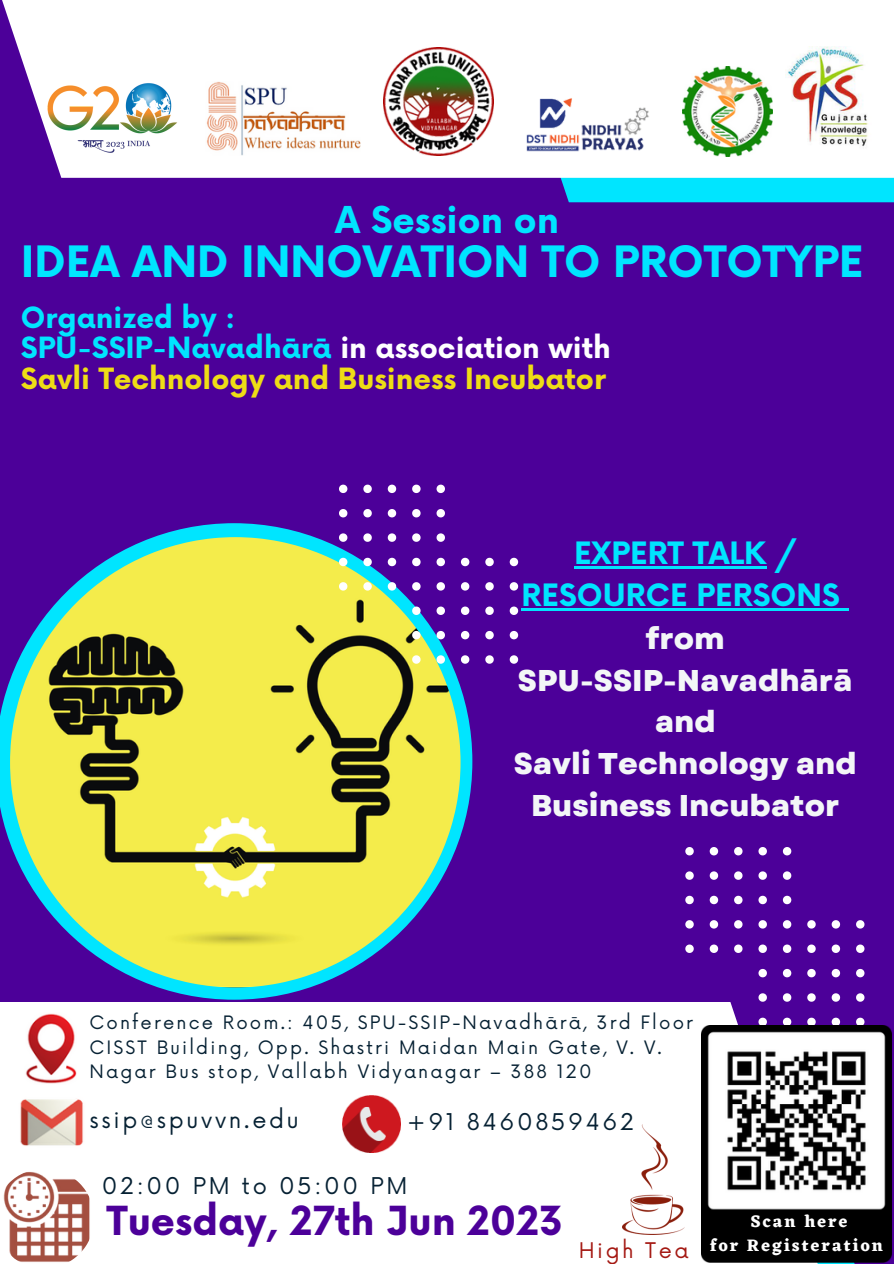
<style>
.page{position:relative;width:894px;height:1264px;background:#fff}
.page>*{position:absolute;margin:0;border:0;box-sizing:border-box;transform-origin:0 0}
.t1{font:700 42.15px "Now";color:#00e5ff}
.t2{font:700 39px "Now";color:#4c0099}
.t3{font:700 36.15px "Now";color:#00e5ff}
.t4{font:800 30px/41.7px "Garet";color:#f3f6f7;text-align:center}
.t5{font:700 30px "Now";color:#00e5ff}
.t6{font:700 28.5px "Now";color:#00e5ff}
.t7{font:700 28.5px "Now";color:#eedd16}
.t8{font:22.5px "Now";letter-spacing:.12em;color:#062133}
.t9{font:21px "Now";letter-spacing:.12em;color:#a41812}
.t10{font:18px/24.8px "Now";letter-spacing:.12em;color:#062133}
.t11{font:700 17.1px "Eczar";letter-spacing:.12em;color:#fff}
.s1{color:#fff}
</style>
<div class="page">
<div style="left:0;top:0;width:893px;height:1263px;background:#4c0099"></div>
<div style="left:560px;top:178px;width:333px;height:24px;background:#00e5ff"></div>
<div style="left:2px;top:0;width:891px;height:178px;background:#fff"></div>
<div style="left:0;top:1001px;width:828px;height:262px;background:#fff"></div>
<img style="left:0;top:1168px;width:94px;height:95px">
<svg style="left:685px;top:847px;width:8px;height:8px"></svg>
<svg style="left:709px;top:847px;width:9px;height:8px"></svg>
<svg style="left:734px;top:847px;width:8px;height:8px"></svg>
<svg style="left:758px;top:847px;width:8px;height:8px"></svg>
<svg style="left:782px;top:847px;width:9px;height:8px"></svg>
<svg style="left:685px;top:871px;width:8px;height:8px"></svg>
<svg style="left:709px;top:871px;width:9px;height:8px"></svg>
<svg style="left:734px;top:871px;width:8px;height:8px"></svg>
<svg style="left:758px;top:871px;width:8px;height:8px"></svg>
<svg style="left:782px;top:871px;width:9px;height:8px"></svg>
<svg style="left:685px;top:895px;width:8px;height:9px"></svg>
<svg style="left:709px;top:895px;width:9px;height:9px"></svg>
<svg style="left:734px;top:895px;width:8px;height:9px"></svg>
<svg style="left:758px;top:895px;width:8px;height:9px"></svg>
<svg style="left:782px;top:895px;width:9px;height:9px"></svg>
<svg style="left:685px;top:920px;width:8px;height:8px"></svg>
<svg style="left:709px;top:920px;width:9px;height:8px"></svg>
<svg style="left:734px;top:920px;width:8px;height:8px"></svg>
<svg style="left:758px;top:920px;width:8px;height:8px"></svg>
<svg style="left:782px;top:920px;width:9px;height:8px"></svg>
<svg style="left:807px;top:920px;width:8px;height:8px"></svg>
<svg style="left:831px;top:920px;width:8px;height:8px"></svg>
<svg style="left:856px;top:920px;width:8px;height:8px"></svg>
<svg style="left:685px;top:944px;width:8px;height:8px"></svg>
<svg style="left:709px;top:944px;width:9px;height:8px"></svg>
<svg style="left:734px;top:944px;width:8px;height:8px"></svg>
<svg style="left:758px;top:944px;width:8px;height:8px"></svg>
<svg style="left:782px;top:944px;width:9px;height:8px"></svg>
<svg style="left:807px;top:944px;width:8px;height:8px"></svg>
<svg style="left:831px;top:944px;width:8px;height:8px"></svg>
<svg style="left:856px;top:944px;width:8px;height:8px"></svg>
<svg style="left:758px;top:968px;width:8px;height:9px"></svg>
<svg style="left:782px;top:968px;width:9px;height:9px"></svg>
<svg style="left:807px;top:968px;width:8px;height:9px"></svg>
<svg style="left:831px;top:968px;width:8px;height:9px"></svg>
<svg style="left:856px;top:968px;width:8px;height:9px"></svg>
<svg style="left:758px;top:993px;width:8px;height:8px"></svg>
<svg style="left:782px;top:993px;width:9px;height:8px"></svg>
<svg style="left:807px;top:993px;width:8px;height:8px"></svg>
<svg style="left:831px;top:993px;width:8px;height:8px"></svg>
<svg style="left:856px;top:993px;width:8px;height:8px"></svg>
<svg style="left:758px;top:1017px;width:8px;height:8px"></svg>
<svg style="left:782px;top:1017px;width:9px;height:8px"></svg>
<svg style="left:807px;top:1017px;width:8px;height:8px"></svg>
<svg style="left:831px;top:1017px;width:8px;height:8px"></svg>
<svg style="left:856px;top:1017px;width:8px;height:8px"></svg>
<img style="left:383px;top:48px;width:110px;height:108px">
<img style="left:522px;top:76px;width:131px;height:79px">
<img style="left:682px;top:66px;width:90px;height:91px">
<img style="left:205px;top:82px;width:155px;height:73px">
<img style="left:25px;top:1012px;width:52px;height:72px">
<img style="left:14px;top:1095px;width:73px;height:54px">
<img style="left:342px;top:1095px;width:58px;height:57px">
<img style="left:622px;top:1123px;width:62px;height:111px">
<img style="left:701px;top:1025px;width:190px;height:237px">
<div style="left:707px;top:1218px;width:182px;height:38px;background:#000"></div>
<svg style="left:0;top:523px;width:472px;height:476px"></svg>
<img style="left:10px;top:537px;width:450px;height:450px">
<hr style="left:574px;top:566px;width:192px;height:3px;background:#00e5ff">
<hr style="left:521px;top:608px;width:318px;height:2px;background:#00e5ff">
<svg style="left:839px;top:608px;width:9px;height:2px"></svg>
<svg style="left:339px;top:484px;width:8px;height:9px"></svg>
<svg style="left:363px;top:484px;width:8px;height:9px"></svg>
<svg style="left:387px;top:484px;width:9px;height:9px"></svg>
<svg style="left:412px;top:484px;width:8px;height:9px"></svg>
<svg style="left:436px;top:484px;width:9px;height:9px"></svg>
<svg style="left:339px;top:509px;width:8px;height:8px"></svg>
<svg style="left:363px;top:509px;width:8px;height:8px"></svg>
<svg style="left:387px;top:509px;width:9px;height:8px"></svg>
<svg style="left:412px;top:509px;width:8px;height:8px"></svg>
<svg style="left:436px;top:509px;width:9px;height:8px"></svg>
<svg style="left:339px;top:533px;width:8px;height:9px"></svg>
<svg style="left:363px;top:533px;width:8px;height:9px"></svg>
<svg style="left:387px;top:533px;width:9px;height:9px"></svg>
<svg style="left:412px;top:533px;width:8px;height:9px"></svg>
<svg style="left:436px;top:533px;width:9px;height:9px"></svg>
<svg style="left:339px;top:558px;width:8px;height:8px"></svg>
<svg style="left:363px;top:558px;width:8px;height:8px"></svg>
<svg style="left:387px;top:558px;width:9px;height:8px"></svg>
<svg style="left:412px;top:558px;width:8px;height:8px"></svg>
<svg style="left:436px;top:558px;width:9px;height:8px"></svg>
<svg style="left:461px;top:558px;width:8px;height:8px"></svg>
<svg style="left:485px;top:558px;width:8px;height:8px"></svg>
<svg style="left:509px;top:558px;width:9px;height:8px"></svg>
<svg style="left:339px;top:582px;width:8px;height:8px"></svg>
<svg style="left:363px;top:582px;width:8px;height:8px"></svg>
<svg style="left:387px;top:582px;width:9px;height:8px"></svg>
<svg style="left:412px;top:582px;width:8px;height:8px"></svg>
<svg style="left:436px;top:582px;width:9px;height:8px"></svg>
<svg style="left:461px;top:582px;width:8px;height:8px"></svg>
<svg style="left:485px;top:582px;width:8px;height:8px"></svg>
<svg style="left:509px;top:582px;width:9px;height:8px"></svg>
<svg style="left:412px;top:606px;width:8px;height:9px"></svg>
<svg style="left:436px;top:606px;width:9px;height:9px"></svg>
<svg style="left:461px;top:606px;width:8px;height:9px"></svg>
<svg style="left:485px;top:606px;width:8px;height:9px"></svg>
<svg style="left:509px;top:606px;width:9px;height:9px"></svg>
<svg style="left:412px;top:631px;width:8px;height:8px"></svg>
<svg style="left:436px;top:631px;width:9px;height:8px"></svg>
<svg style="left:461px;top:631px;width:8px;height:8px"></svg>
<svg style="left:485px;top:631px;width:8px;height:8px"></svg>
<svg style="left:509px;top:631px;width:9px;height:8px"></svg>
<svg style="left:412px;top:655px;width:8px;height:8px"></svg>
<svg style="left:436px;top:655px;width:9px;height:8px"></svg>
<svg style="left:461px;top:655px;width:8px;height:8px"></svg>
<svg style="left:485px;top:655px;width:8px;height:8px"></svg>
<svg style="left:509px;top:655px;width:9px;height:8px"></svg>
<img style="left:45px;top:80px;width:137px;height:75px">
<img style="left:785px;top:47px;width:88px;height:109px">
<p class="t3" style="left:335px;top:201px;width:225px">A Session on</p>
<p class="t1" style="left:21px;top:239px;width:843px">IDEA AND INNOVATION TO PROTOTYPE</p>
<p class="t6" style="left:21px;top:302px;width:216px">Organized by :</p>
<p class="t6" style="left:21px;top:332px;width:591px">SPU-SSIP-Navadhārā <span class="s1">in association with</span></p>
<p class="t7" style="left:21px;top:363px;width:586px">Savli Technology and Business Incubator</p>
<p class="t5" style="left:574px;top:537px;width:224px">EXPERT TALK /</p>
<p class="t5" style="left:521px;top:579px;width:320px">RESOURCE PERSONS</p>
<p class="t4" style="left:645px;top:617px;width:81px">from</p>
<p class="t4" style="left:517px;top:659px;width:336px">SPU-SSIP-Navadhārā</p>
<p class="t4" style="left:654px;top:701px;width:62px">and</p>
<p class="t4" style="left:513px;top:742px;width:344px">Savli Technology and<br>Business Incubator</p>
<p class="t10" style="left:89px;top:1010px;width:605px">Conference Room.: 405, SPU-SSIP-Navadhārā, 3rd Floor<br>CISST Building, Opp. Shastri Maidan Main Gate, V. V.<br>Nagar Bus stop, Vallabh Vidyanagar – 388 120</p>
<p class="t8" style="left:89px;top:1107px;width:211px">ssip@spuvvn.edu</p>
<p class="t8" style="left:407px;top:1109px;width:228px">+91 8460859462</p>
<p class="t8" style="left:102px;top:1173px;width:307px">02:00 PM to 05:00 PM</p>
<p class="t2" style="left:107px;top:1200px;width:457px">Tuesday, 27th Jun 2023</p>
<p class="t9" style="left:578px;top:1238px;width:111px">High Tea</p>
<p class="t11" style="left:750px;top:1210px;width:98px">Scan here</p>
<p class="t11" style="left:709px;top:1234px;width:174px">for Registeration</p>
</div>
